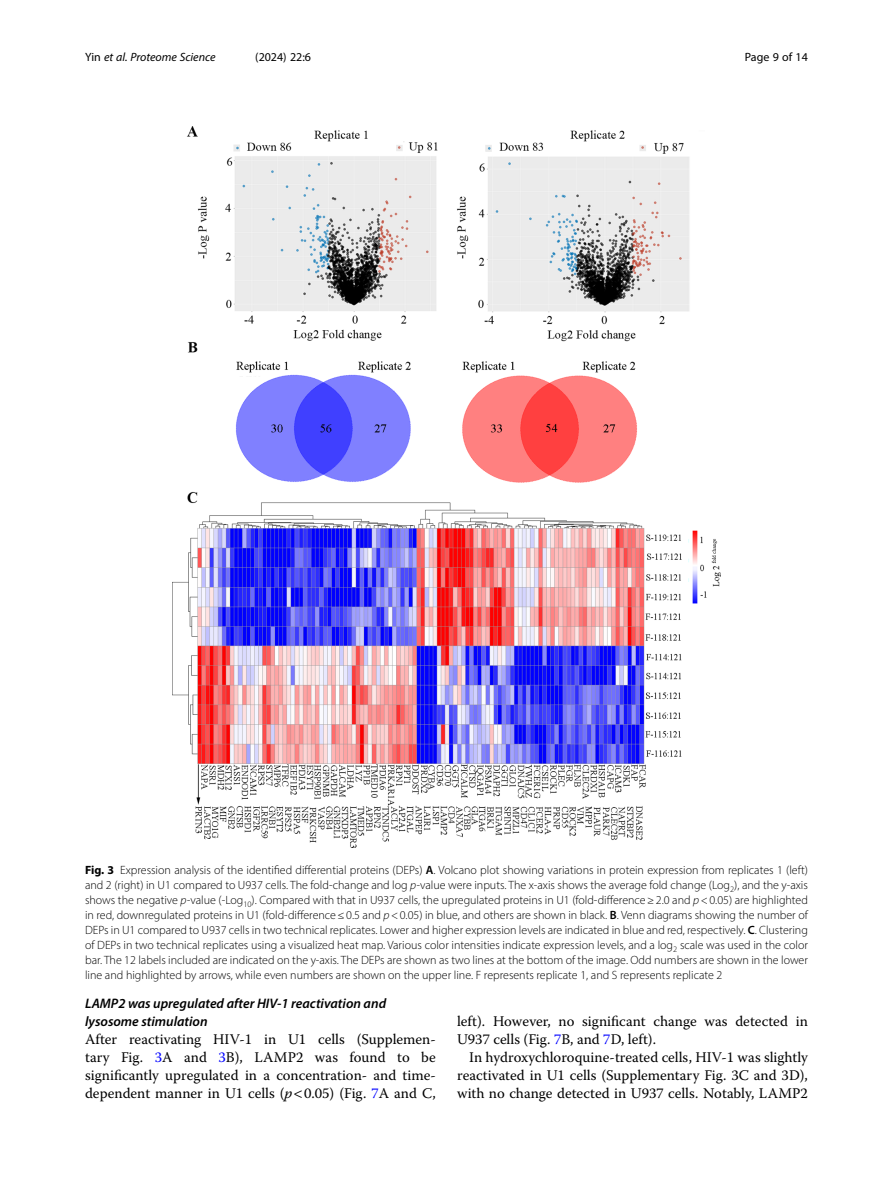
<style>
.page{position:relative;width:893px;height:1191px;background:#fff}
.page>*{position:absolute;margin:0;border:0;box-sizing:border-box;transform-origin:0 0}
.Body_Text{font:14.7px/18px "Warnock Pro";color:#000;text-align:justify}
.Body_Text_Indent{font:14.7px/18px "Warnock Pro";color:#000;text-align:justify}
.Head_3{font:italic 600 13.8px/18px "Myriad Pro";color:#000}
.Figure_Caption{font:300 12px/15px "Myriad Pro";color:#000;text-align:justify}
.t1{font:italic 12px "Myriad Pro";color:#000}
.t2{font:12px "Myriad Pro";color:#000}
.s1{font-style:normal}
.s2{font-weight:700}
.s3{font-weight:600}
.s4{font-style:italic}
.s5{color:#00f}
</style>
<div class="page">
<img style="left:172px;top:126px;width:549px;height:721px">
<p class="t1" style="left:85px;top:50px;width:132px"><span class="s1">Yin</span> et al. Proteome Science</p>
<p class="t2" style="left:255px;top:50px;width:57px">(2024) 22:6</p>
<p class="t2" style="left:745px;top:50px;width:65px">Page 9 of 14</p>
<p class="Figure_Caption" style="left:85px;top:862px;width:724px"><span class="s2">Fig. 3</span> Expression analysis of the identified differential proteins (DEPs) <span class="s3">A</span>. Volcano plot showing variations in protein expression from replicates 1 (left) and 2 (right) in U1 compared to U937 cells. The fold-change and log <span class="s4">p-</span>value were inputs. The x-axis shows the average fold change (Log<sub>2</sub>), and the y-axis shows the negative <span class="s4">p-</span>value (-Log<sub>10</sub>). Compared with that in U937 cells, the upregulated proteins in U1 (fold-difference≥2.0 and <span class="s4">p</span>&lt;0.05) are highlighted in red, downregulated proteins in U1 (fold-difference≤0.5 and <span class="s4">p</span>&lt;0.05) in blue, and others are shown in black. <span class="s3">B</span>. Venn diagrams showing the number of DEPs in U1 compared to U937 cells in two technical replicates. Lower and higher expression levels are indicated in blue and red, respectively. <span class="s3">C</span>. Clustering of DEPs in two technical replicates using a visualized heat map. Various color intensities indicate expression levels, and a log<sub>2</sub> scale was used in the color bar. The 12 labels included are indicated on the y-axis. The DEPs are shown as two lines at the bottom of the image. Odd numbers are shown in the lower line and highlighted by arrows, while even numbers are shown on the upper line. F represents replicate 1, and S represents replicate 2</p>
<p class="Head_3" style="left:85px;top:994px;width:303px">LAMP2 was upregulated after HIV-1 reactivation and lysosome stimulation</p>
<p class="Body_Text" style="left:85px;top:1030px;width:352px">After reactivating HIV-1 in U1 cells (Supplemen&shy;tary Fig. <span class="s5">3</span>A and <span class="s5">3</span>B), LAMP2 was found to be significantly upregulated in a concentration- and time&shy;dependent manner in U1 cells (<span class="s4">p</span> 0.05) (Fig. <span class="s5">7</span>A and C,</p>
<p class="Body_Text" style="left:457px;top:1012px;width:352px">left). However, no significant change was detected in<br>U937 cells (Fig. <span class="s5">7</span>B, and <span class="s5">7</span>D, left).</p>
<p class="Body_Text_Indent" style="left:457px;top:1048px;width:352px;text-indent:12px">In hydroxychloroquine-treated cells, HIV-1 was slightly reactivated in U1 cells (Supplementary Fig. 3C and 3D), with no change detected in U937 cells. Notably, LAMP2</p>
</div>
